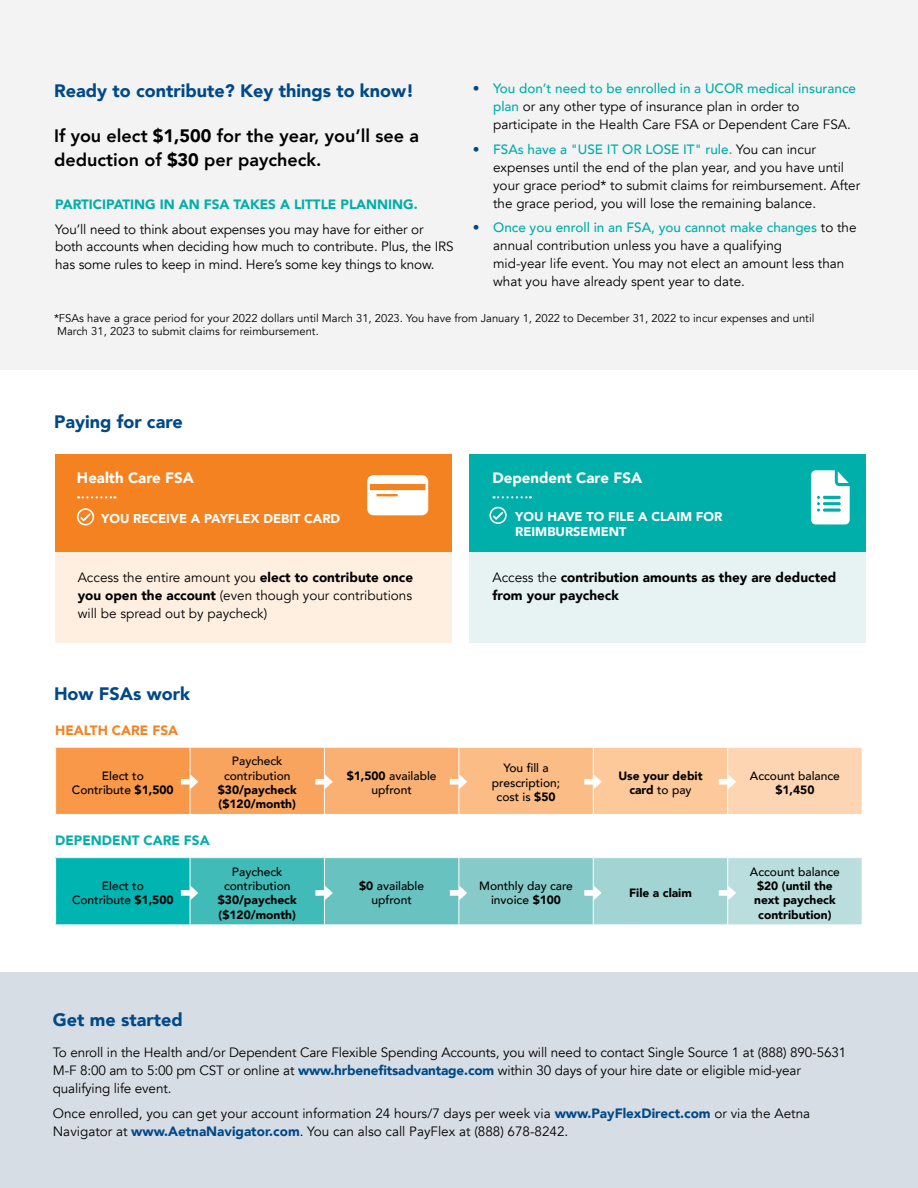
<style>
.page{position:relative;width:918px;height:1188px;background:#fff}
.page>*{position:absolute;margin:0;border:0;box-sizing:border-box;transform-origin:0 0}
.t1{font:900 18px "Avenir";color:#004988}
.t2{font:800 18px/24px "Avenir";color:#000}
.t3{font:900 15px "Avenir";color:#fff}
.t4{font:13.5px/18px "Avenir";color:#000}
.t5{font:900 13.5px/18px "Avenir";color:#000}
.t6{font:900 13.5px "Avenir";color:#00aeaa}
.t7{font:900 13.5px "Avenir";color:#f58220}
.t8{font:900 12.75px/15.3px "Avenir";color:#fff}
.t9{font:500 12px/14.4px "Avenir";color:#000;text-align:center}
.t10{font:900 12px/14.4px "Avenir";color:#000}
.t11{font:11.25px/13.5px "Avenir";color:#000}
.s1{color:#004988}
.s2{font-weight:500;color:#00aeaa}
.s3{font-weight:900}
.s4{font-weight:400}
.s5{font-weight:500}
.s6{font-weight:900;color:#004988}
</style>
<div class="page">
<div style="left:0;top:0;width:918px;height:369px;background:#f3f3f3"></div>
<div style="left:0;top:972px;width:918px;height:216px;background:#d7dde4"></div>
<div style="left:55px;top:454px;width:396px;height:98px;background:#f58220"></div>
<div style="left:469px;top:454px;width:396px;height:98px;background:#00aeaa"></div>
<div style="left:55px;top:552px;width:396px;height:90px;background:#ffefe1"></div>
<div style="left:469px;top:552px;width:396px;height:90px;background:#e7f3f3"></div>
<svg style="left:78px;top:496px;width:37px;height:3px"></svg>
<svg style="left:77px;top:508px;width:18px;height:18px"></svg>
<svg style="left:489px;top:507px;width:18px;height:17px"></svg>
<svg style="left:494px;top:496px;width:37px;height:3px"></svg>
<div style="left:56px;top:747px;width:134px;height:67px;background:#f89848"></div>
<div style="left:190px;top:747px;width:134px;height:67px;background:#f9a45e"></div>
<div style="left:324px;top:747px;width:135px;height:67px;background:#fab072"></div>
<div style="left:459px;top:747px;width:134px;height:67px;background:#fcbc86"></div>
<div style="left:593px;top:747px;width:135px;height:67px;background:#fdc99b"></div>
<div style="left:728px;top:747px;width:134px;height:67px;background:#fed5b2"></div>
<hr style="left:55px;top:747px;width:135px;height:1px;background:#fff">
<hr style="left:190px;top:747px;width:134px;height:1px;background:#fff">
<hr style="left:324px;top:747px;width:135px;height:1px;background:#fff">
<hr style="left:459px;top:747px;width:134px;height:1px;background:#fff">
<hr style="left:593px;top:747px;width:135px;height:1px;background:#fff">
<hr style="left:728px;top:747px;width:134px;height:1px;background:#fff">
<hr style="left:190px;top:748px;width:1px;height:66px;background:#fff">
<hr style="left:324px;top:748px;width:1px;height:66px;background:#fff">
<hr style="left:458px;top:748px;width:1px;height:66px;background:#fff">
<hr style="left:593px;top:748px;width:1px;height:66px;background:#fff">
<hr style="left:727px;top:748px;width:1px;height:66px;background:#fff">
<div style="left:56px;top:858px;width:134px;height:67px;background:#00b5b1"></div>
<div style="left:190px;top:858px;width:134px;height:67px;background:#41bbb8"></div>
<div style="left:324px;top:858px;width:135px;height:67px;background:#68c2c0"></div>
<div style="left:459px;top:858px;width:134px;height:67px;background:#86cbc9"></div>
<div style="left:593px;top:858px;width:135px;height:67px;background:#a1d4d3"></div>
<div style="left:728px;top:858px;width:134px;height:67px;background:#badedd"></div>
<hr style="left:55px;top:924px;width:135px;height:1px;background:#fff">
<hr style="left:190px;top:924px;width:134px;height:1px;background:#fff">
<hr style="left:324px;top:924px;width:135px;height:1px;background:#fff">
<hr style="left:459px;top:924px;width:134px;height:1px;background:#fff">
<hr style="left:593px;top:924px;width:135px;height:1px;background:#fff">
<hr style="left:728px;top:924px;width:134px;height:1px;background:#fff">
<hr style="left:190px;top:858px;width:1px;height:66px;background:#fff">
<hr style="left:324px;top:858px;width:1px;height:66px;background:#fff">
<hr style="left:458px;top:858px;width:1px;height:66px;background:#fff">
<hr style="left:593px;top:858px;width:1px;height:66px;background:#fff">
<hr style="left:727px;top:858px;width:1px;height:66px;background:#fff">
<svg style="left:181px;top:775px;width:17px;height:14px"></svg>
<svg style="left:315px;top:775px;width:18px;height:14px"></svg>
<svg style="left:450px;top:775px;width:17px;height:14px"></svg>
<svg style="left:584px;top:775px;width:18px;height:14px"></svg>
<svg style="left:719px;top:775px;width:17px;height:14px"></svg>
<svg style="left:181px;top:886px;width:17px;height:14px"></svg>
<svg style="left:315px;top:886px;width:18px;height:14px"></svg>
<svg style="left:450px;top:886px;width:17px;height:14px"></svg>
<svg style="left:584px;top:886px;width:18px;height:14px"></svg>
<svg style="left:719px;top:886px;width:17px;height:14px"></svg>
<svg style="left:367px;top:475px;width:61px;height:40px"></svg>
<svg style="left:811px;top:470px;width:39px;height:54px;background:#cfefee"></svg>
<p class="t4" style="left:493px;top:79px;width:364px;text-indent:-20px"><span class="s1">•</span> <span class="s2">You don’t need to be enrolled in a UCOR medical insurance plan</span> or any other type of insurance plan in order to participate in the Health Care FSA or Dependent Care FSA.</p>
<p class="t4" style="left:493px;top:140px;width:369px;text-indent:-20px"><span class="s1">•</span> <span class="s2">FSAs have a "USE IT OR LOSE IT" rule.</span> You can incur expenses until the end of the plan year, and you have until your grace period* to submit claims for reimbursement. After the grace period, you will lose the remaining balance.</p>
<p class="t4" style="left:493px;top:219px;width:365px;text-indent:-20px"><span class="s1">•</span> <span class="s2">Once you enroll in an FSA, you cannot make changes</span> to the annual contribution unless you have a qualifying<br>mid-year life event. You may not elect an amount less than what you have already spent year to date.</p>
<p class="t11" style="left:54px;top:311px;width:762px">*FSAs have a grace period for your 2022 dollars until March 31, 2023. You have from January 1, 2022 to December 31, 2022 to incur expenses and until<br>March 31, 2023 to submit claims for reimbursement.</p>
<h1 class="t1" style="left:54px;top:76px;width:362px">Ready to contribute? Key things to know!</h1>
<h1 class="t2" style="left:54px;top:124px;width:367px">If you elect <span class="s3">$1,500</span> for the year, you’ll see a deduction of <span class="s3">$30</span> per paycheck.</h1>
<p class="t6" style="left:55px;top:192px;width:364px">PARTICIPATING IN AN FSA TAKES A LITTLE PLANNING.</p>
<p class="t4" style="left:55px;top:220px;width:400px">You’ll need to think about expenses you may have for either or both accounts when deciding how much to contribute. Plus, the IRS has some rules to keep in mind. Here’s some key things to know.</p>
<h1 class="t1" style="left:54px;top:406px;width:130px">Paying for care</h1>
<p class="t3" style="left:77px;top:465px;width:118px">Health Care FSA</p>
<p class="t3" style="left:492px;top:465px;width:151px">Dependent Care FSA</p>
<p class="t8" style="left:101px;top:510px;width:241px">YOU RECEIVE A PAYFLEX DEBIT CARD</p>
<p class="t8" style="left:515px;top:509px;width:209px">YOU HAVE TO FILE A CLAIM FOR<br>REIMBURSEMENT</p>
<p class="t4" style="left:78px;top:568px;width:337px;text-align:justify">Access the entire amount you <span class="s3">elect to contribute once you open the account</span> (even though your contributions will be spread out by paycheck)</p>
<p class="t5" style="left:492px;top:567px;width:345px"><span class="s4">Access the</span> contribution amounts as they are deducted from your paycheck</p>
<h1 class="t1" style="left:54px;top:678px;width:138px">How FSAs work</h1>
<p class="t7" style="left:55px;top:719px;width:125px">HEALTH CARE FSA</p>
<p class="t9" style="left:72px;top:768px;width:103px">Elect to<br>Contribute <span class="s3">$1,500</span></p>
<p class="t9" style="left:224px;top:753px;width:68px">Paycheck contribution</p>
<p class="t10" style="left:218px;top:782px;width:80px">$30/paycheck ($120/month)</p>
<p class="t6" style="left:55px;top:829px;width:156px">DEPENDENT CARE FSA</p>
<p class="t9" style="left:72px;top:878px;width:103px">Elect to<br>Contribute <span class="s3">$1,500</span></p>
<p class="t9" style="left:224px;top:864px;width:68px">Paycheck contribution</p>
<p class="t10" style="left:218px;top:893px;width:80px">$30/paycheck ($120/month)</p>
<p class="t9" style="left:347px;top:768px;width:91px"><span class="s3">$1,500</span> available upfront</p>
<p class="t9" style="left:492px;top:760px;width:70px">You fill a prescription; cost is <span class="s3">$50</span></p>
<p class="t10" style="left:618px;top:768px;width:86px;text-align:center">Use your debit card <span class="s5">to pay</span></p>
<p class="t9" style="left:750px;top:768px;width:92px">Account balance</p>
<p class="t10" style="left:775px;top:782px;width:41px">$1,450</p>
<p class="t9" style="left:359px;top:878px;width:67px"><span class="s3">$0</span> available upfront</p>
<p class="t9" style="left:479px;top:878px;width:95px">Monthly day care invoice <span class="s3">$100</span></p>
<p class="t10" style="left:629px;top:886px;width:64px">File a claim</p>
<p class="t9" style="left:750px;top:864px;width:92px">Account balance</p>
<p class="t10" style="left:754px;top:878px;width:83px;text-align:center">$20 (until the next paycheck contribution)</p>
<h1 class="t1" style="left:53px;top:1004px;width:131px">Get me started</h1>
<p class="t4" style="left:53px;top:1044px;width:795px">To enroll in the Health and/or Dependent Care Flexible Spending Accounts, you will need to contact Single Source 1 at (888) 890-5631<br>M-F 8:00 am to 5:00 pm CST or online at <span class="s6">www.hrbenefitsadvantage.com</span> within 30 days of your hire date or eligible mid-year qualifying life event.</p>
<p class="t4" style="left:53px;top:1105px;width:759px">Once enrolled, you can get your account information 24 hours/7 days per week via <span class="s6">www.PayFlexDirect.com</span> or via the Aetna<br>Navigator at <span class="s6">www.AetnaNavigator.com</span>. You can also call PayFlex at (888) 678-8242.</p>
</div>
